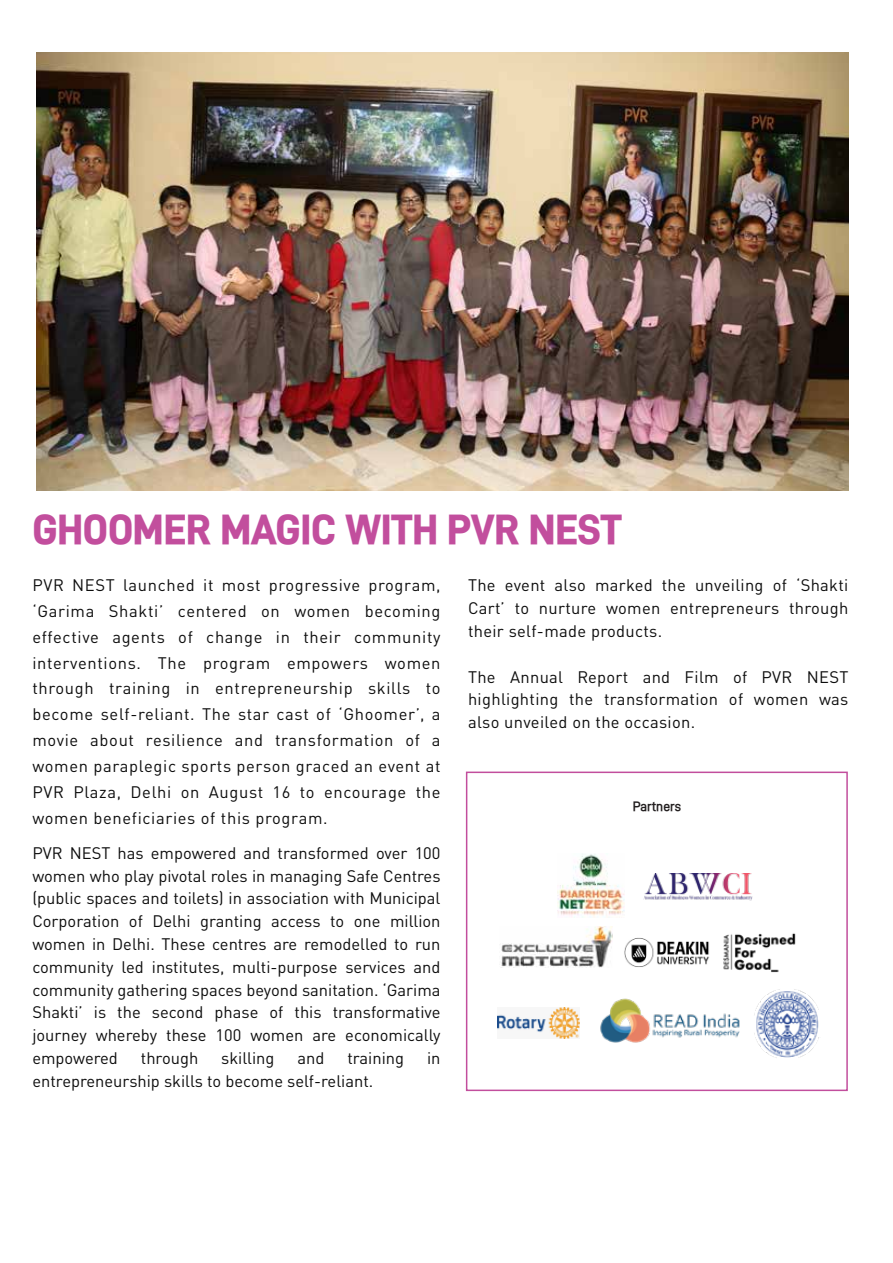
<style>
.page{position:relative;width:893px;height:1263px;background:#fff}
.page>*{position:absolute;margin:0;border:0;box-sizing:border-box;transform-origin:0 0}
.t1{font:42px "D DIN PRO Heavy";color:#c24e9d}
.t2{font:16.5px/22.8px "DIN Pro";letter-spacing:.01em;color:#0d0d0d;text-align:justify}
.t3{font:700 13.5px "D DIN PRO Semi";color:#231f20}
</style>
<div class="page">
<img style="left:37px;top:53px;width:811px;height:437px">
<img style="left:557px;top:854px;width:68px;height:63px">
<img style="left:754px;top:989px;width:65px;height:69px">
<img style="left:497px;top:1008px;width:83px;height:31px">
<img style="left:600px;top:998px;width:140px;height:45px">
<img style="left:501px;top:926px;width:112px;height:41px">
<img style="left:624px;top:937px;width:85px;height:30px">
<div style="left:466px;top:771px;width:382px;height:320px;border:2px solid #c24e9d"></div>
<img style="left:723px;top:933px;width:73px;height:40px">
<img style="left:643px;top:873px;width:110px;height:28px">
<h1 class="t1" style="left:33px;top:506px;width:590px">GHOOMER MAGIC WITH PVR NEST</h1>
<p class="t2" style="left:32px;top:571px;width:410px;line-height:25.8px">PVR NEST launched it most progressive program, ‘Garima Shakti’ centered on women becoming effective agents of change in their community interventions. The program empowers women through training in entrepreneurship skills to become self-reliant. The star cast of ‘Ghoomer’, a movie about resilience and transformation of a women paraplegic sports person graced an event at PVR Plaza, Delhi on August 16 to encourage the women beneficiaries of this program.</p>
<p class="t2" style="left:32px;top:840px;width:410px">PVR NEST has empowered and transformed over 100 women who play pivotal roles in managing Safe Centres (public spaces and toilets) in association with Municipal Corporation of Delhi granting access to one million women in Delhi. These centres are remodelled to run community led institutes, multi-purpose services and community gathering spaces beyond sanitation. ‘Garima Shakti’ is the second phase of this transformative journey whereby these 100 women are economically empowered</p>
<p class="t2" style="left:468px;top:572px;width:382px">The event also marked the unveiling of ‘Shakti Cart’ to nurture women entrepreneurs through their self-made products.</p>
<p class="t2" style="left:468px;top:663px;width:382px">The Annual Report and Film of PVR NEST highlighting the transformation of women was also unveiled on the occasion.</p>
<p class="t3" style="left:633px;top:799px;width:50px">Partners</p>
<p class="t2" style="left:141px;top:1045px;width:59px">through</p>
<p class="t2" style="left:221px;top:1045px;width:55px">skilling</p>
<p class="t2" style="left:297px;top:1045px;width:28px">and</p>
<p class="t2" style="left:347px;top:1045px;width:58px">training</p>
<p class="t2" style="left:427px;top:1045px;width:15px">in</p>
<p class="t2" style="left:32px;top:1068px;width:342px">entrepreneurship skills to become self-reliant.</p>
</div>
